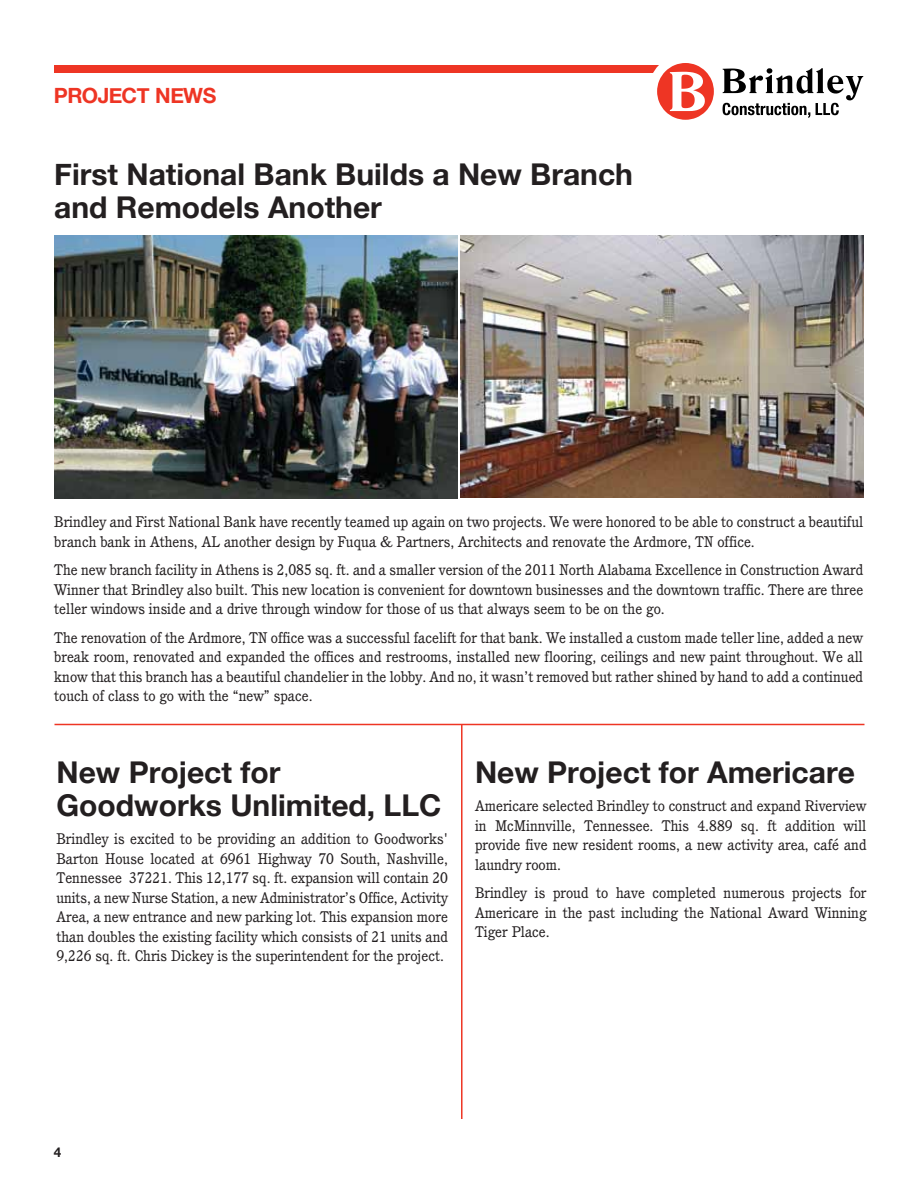
<style>
.page{position:relative;width:918px;height:1188px;background:#fff}
.page>*{position:absolute;margin:0;border:0;box-sizing:border-box;transform-origin:0 0}
.t1{font:700 30px/33px "Helvetica Neue";color:#231f20}
.t2{font:700 21px "Helvetica Neue";letter-spacing:-.02em;color:#ee3524}
.t3{font:15px/19.5px "Cushing";color:#231f20;text-align:justify}
.t4{font:700 13.5px "Helvetica Neue";color:#231f20}
</style>
<div class="page">
<div style="left:54px;top:65px;width:634px;height:8px;background:#ee3524"></div>
<svg style="left:653px;top:63px;width:210px;height:57px"></svg>
<hr style="left:461px;top:725px;width:2px;height:394px;background:#ee3524">
<img style="left:54px;top:236px;width:403px;height:262px">
<img style="left:461px;top:235px;width:403px;height:262px">
<hr style="left:55px;top:724px;width:809px;height:1px;background:#ee3524">
<p class="t2" style="left:54px;top:76px;width:164px">PROJECT NEWS</p>
<p class="t1" style="left:54px;top:156px;width:580px">First National Bank Builds a New Branch and Remodels Another</p>
<p class="t3" style="left:54px;top:512px;width:811px">Brindley and First National Bank have recently teamed up again on two projects. We were honored to be able to construct a beautiful branch bank in Athens, AL another design by Fuqua &amp; Partners, Architects and renovate the Ardmore, TN office.</p>
<p class="t3" style="left:54px;top:560px;width:811px">The new branch facility in Athens is 2,085 sq. ft. and a smaller version of the 2011 North Alabama Excellence in Construction Award Winner that Brindley also built. This new location is convenient for downtown businesses and the downtown traffic. There are three teller windows inside and a drive through window for those of us that always seem to be on the go.</p>
<p class="t3" style="left:54px;top:627px;width:810px">The renovation of the Ardmore, TN office was a successful facelift for that bank. We installed a custom made teller line, added a new break room, renovated and expanded the offices and restrooms, installed new flooring, ceilings and new paint throughout. We all know that this branch has a beautiful chandelier in the lobby. And no, it wasn’t removed but rather shined by hand to add a continued touch of class to go with the “new” space.</p>
<p class="t1" style="left:57px;top:754px;width:386px">New Project for<br>Goodworks Unlimited, LLC</p>
<p class="t3" style="left:57px;top:829px;width:393px">Brindley is excited to be providing an addition to Goodworks' Barton House located at 6961 Highway 70 South, Nashville, Tennessee 37221. This 12,177 sq. ft. expansion will contain 20 units, a new Nurse Station, a new Administrator’s Office, Activity Area, a new entrance and new parking lot. This expansion more than doubles the existing facility which consists of 21 units and 9,226 sq. ft. Chris Dickey is the superintendent for the project.</p>
<p class="t1" style="left:475px;top:754px;width:381px">New Project for Americare</p>
<p class="t3" style="left:475px;top:796px;width:393px">Americare selected Brindley to construct and expand Riverview in McMinnville, Tennessee. This 4.889 sq. ft addition will provide five new resident rooms, a new activity area, café and laundry room.</p>
<p class="t3" style="left:475px;top:883px;width:393px">Brindley is proud to have completed numerous projects for Americare in the past including the National Award Winning Tiger Place.</p>
<p class="t4" style="left:54px;top:1140px;width:9px">4</p>
</div>
